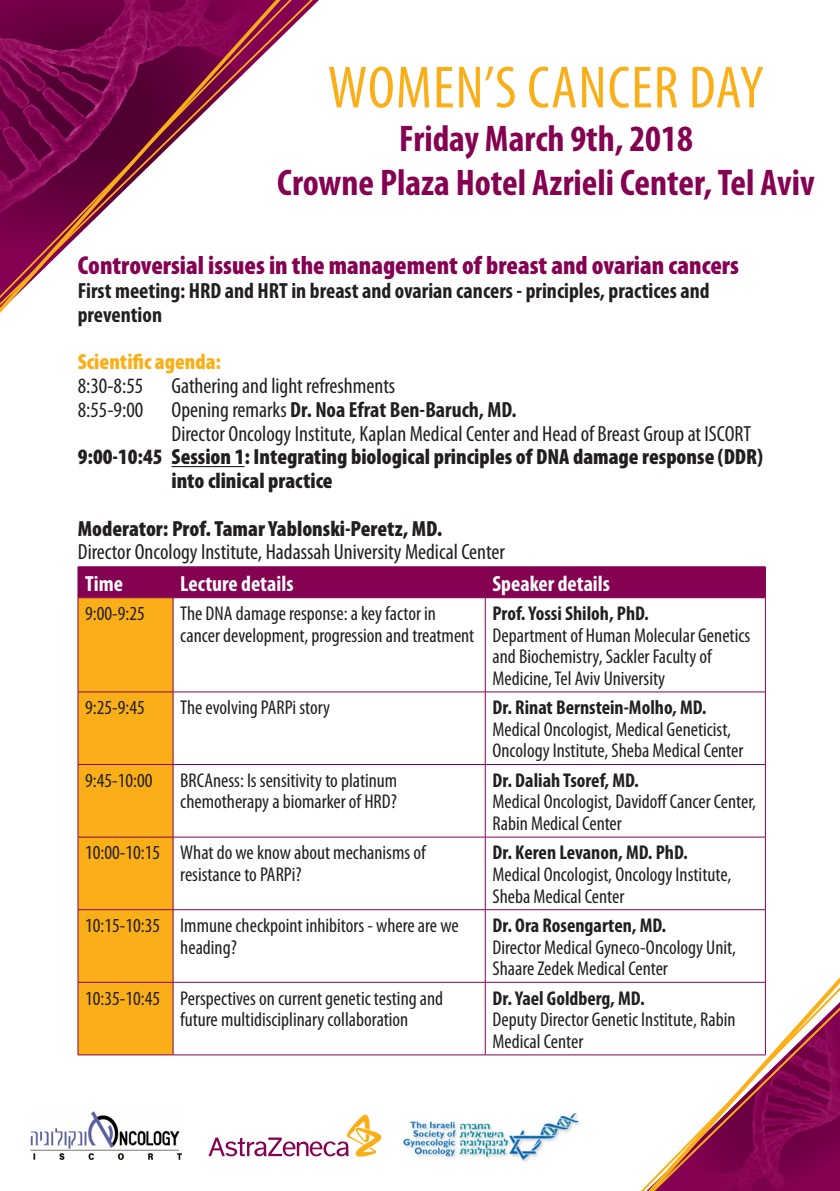
<style>
.page{position:relative;width:840px;height:1191px;background:#fff}
.page>*{position:absolute;margin:0;border:0;box-sizing:border-box;transform-origin:0 0}
.t1{font:condensed 60px "Myriad Pro";letter-spacing:.02em;color:#faaf18}
.t2{font:700 condensed 37.2px "Myriad Pro";color:#850152}
.t3{font:900 condensed 26px "Myriad Pro";color:#850152}
.t4{font:condensed 22px/23.8px "Myriad Pro";color:#231f20}
.t5{font:700 condensed 22px/23.8px "Myriad Pro";color:#231f20}
.t6{font:900 condensed 22px/23.8px "Myriad Pro";color:#231f20}
.t7{font:700 condensed 22px "Myriad Pro";color:#fff}
.t8{font:900 condensed 22px "Myriad Pro";color:#faaf18}
.t9{font:condensed 20px/21.6px "Myriad Pro";color:#231f20}
.t10{font:700 condensed 20px "Myriad Pro";color:#231f20}
.s1{font-weight:400}
.s2{font-weight:900}
.s3{font-weight:700}
</style>
<div class="page">
<div style="left:79px;top:567px;width:685px;height:30px;background:#850152"></div>
<div style="left:79px;top:598px;width:94px;height:456px;background:#faaf18"></div>
<hr style="left:78px;top:566px;width:95px;height:1px;background:#850152">
<hr style="left:78px;top:567px;width:1px;height:30px;background:#850152">
<hr style="left:173px;top:566px;width:312px;height:1px;background:#850152">
<hr style="left:173px;top:567px;width:1px;height:30px;background:#850152">
<hr style="left:485px;top:566px;width:280px;height:1px;background:#850152">
<hr style="left:484px;top:567px;width:1px;height:30px;background:#850152">
<hr style="left:764px;top:567px;width:1px;height:30px;background:#850152">
<hr style="left:78px;top:597px;width:95px;height:1px;background:#850152">
<hr style="left:78px;top:598px;width:1px;height:93px;background:#850152">
<hr style="left:173px;top:597px;width:312px;height:1px;background:#850152">
<hr style="left:173px;top:598px;width:1px;height:93px;background:#850152">
<hr style="left:485px;top:597px;width:280px;height:1px;background:#850152">
<hr style="left:484px;top:598px;width:1px;height:93px;background:#850152">
<hr style="left:764px;top:598px;width:1px;height:93px;background:#850152">
<hr style="left:78px;top:691px;width:95px;height:1px;background:#850152">
<hr style="left:78px;top:692px;width:1px;height:72px;background:#850152">
<hr style="left:173px;top:691px;width:312px;height:1px;background:#850152">
<hr style="left:173px;top:692px;width:1px;height:72px;background:#850152">
<hr style="left:485px;top:691px;width:280px;height:1px;background:#850152">
<hr style="left:484px;top:692px;width:1px;height:72px;background:#850152">
<hr style="left:764px;top:692px;width:1px;height:72px;background:#850152">
<hr style="left:78px;top:764px;width:95px;height:1px;background:#850152">
<hr style="left:78px;top:764px;width:1px;height:73px;background:#850152">
<hr style="left:173px;top:764px;width:312px;height:1px;background:#850152">
<hr style="left:173px;top:764px;width:1px;height:73px;background:#850152">
<hr style="left:485px;top:764px;width:280px;height:1px;background:#850152">
<hr style="left:484px;top:764px;width:1px;height:73px;background:#850152">
<hr style="left:764px;top:764px;width:1px;height:73px;background:#850152">
<hr style="left:78px;top:836px;width:95px;height:1px;background:#850152">
<hr style="left:78px;top:837px;width:1px;height:72px;background:#850152">
<hr style="left:173px;top:836px;width:312px;height:1px;background:#850152">
<hr style="left:173px;top:837px;width:1px;height:72px;background:#850152">
<hr style="left:78px;top:909px;width:95px;height:1px;background:#850152">
<hr style="left:78px;top:910px;width:1px;height:72px;background:#850152">
<hr style="left:173px;top:909px;width:312px;height:1px;background:#850152">
<hr style="left:173px;top:910px;width:1px;height:72px;background:#850152">
<hr style="left:78px;top:982px;width:95px;height:1px;background:#850152">
<hr style="left:78px;top:982px;width:1px;height:72px;background:#850152">
<hr style="left:173px;top:982px;width:312px;height:1px;background:#850152">
<hr style="left:173px;top:982px;width:1px;height:72px;background:#850152">
<hr style="left:78px;top:1054px;width:95px;height:1px;background:#850152">
<hr style="left:173px;top:1054px;width:312px;height:1px;background:#850152">
<svg style="left:0;top:0;width:319px;height:468px"></svg>
<svg style="left:397px;top:811px;width:442px;height:380px"></svg>
<svg style="left:208px;top:1114px;width:174px;height:42px"></svg>
<img style="left:399px;top:1109px;width:185px;height:52px">
<img style="left:30px;top:1111px;width:151px;height:48px">
<p class="t1" style="left:327px;top:51px;width:437px">WOMEN S’ CANCER DAY</p>
<p class="t2" style="left:399px;top:116px;width:295px">Friday March 9th, 2018</p>
<p class="t2" style="left:277px;top:160px;width:539px">Crowne Plaza Hotel Azrieli Center,Tel Aviv</p>
<p class="t3" style="left:78px;top:249px;width:662px">Controversial issues in the management of breast and ovarian cancers</p>
<p class="t5" style="left:78px;top:278px;width:633px">First meeting: HRD and HRT in breast and ovarian cancers - principles, practices and prevention</p>
<p class="t8" style="left:78px;top:348px;width:145px">Scientific agenda:</p>
<p class="t4" style="left:171px;top:374px;width:225px">Gathering and light refreshments</p>
<p class="t4" style="left:78px;top:374px;width:67px">8:30-8:55</p>
<p class="t4" style="left:78px;top:397px;width:67px">8:55-9:00</p>
<p class="t5" style="left:171px;top:397px;width:346px"><span class="s1">Opening remarks</span> Dr. Noa Efrat Ben-Baruch, MD.</p>
<p class="t4" style="left:171px;top:421px;width:581px">Director Oncology Institute, Kaplan Medical Center and Head of Breast Group at ISCORT</p>
<p class="t6" style="left:171px;top:444px;width:592px;text-indent:-94px">9:00-10:45 Session 1: Integrating biological principles of DNA damage response (DDR( into clinical practice</p>
<p class="t4" style="left:78px;top:516px;width:428px"><span class="s2">Moderator: Prof. Tamar Yablonski-Peretz, MD.<br></span>Director Oncology Institute, Hadassah University Medical Center</p>
<p class="t7" style="left:492px;top:569px;width:119px">Speaker details</p>
<p class="t7" style="left:180px;top:569px;width:115px">Lecture details</p>
<p class="t7" style="left:85px;top:569px;width:39px">Time</p>
<p class="t9" style="left:85px;top:602px;width:61px">9:00-9:25</p>
<p class="t9" style="left:85px;top:696px;width:61px">9:25-9:45</p>
<p class="t9" style="left:180px;top:602px;width:257px">The DNA damage response a: key factor in</p>
<p class="t9" style="left:180px;top:624px;width:295px">cancer development, progression and treatment</p>
<p class="t9" style="left:180px;top:696px;width:151px">The evolving PARPi story</p>
<p class="t10" style="left:492px;top:601px;width:158px">Prof.Yossi Shiloh, PhD.</p>
<p class="t9" style="left:492px;top:624px;width:259px">Department of Human Molecular Genetics and Biochemistry, Sackler Faculty of<br>Medicine,Tel Aviv University</p>
<p class="t10" style="left:492px;top:695px;width:215px">Dr. Rinat Bernstein-Molho, MD.</p>
<p class="t9" style="left:492px;top:718px;width:252px">Medical Oncologist, Medical Geneticist,<br>Oncology Institute, Sheba Medical Center</p>
<p class="t9" style="left:85px;top:769px;width:69px">9:45-10:00</p>
<p class="t9" style="left:180px;top:769px;width:218px">BRCAness Is: sensitivity to platinum</p>
<p class="t9" style="left:180px;top:790px;width:218px">chemotherapy a biomarker of HRD?</p>
<p class="t9" style="left:492px;top:769px;width:265px"><span class="s3">Dr. DaliahTsoref, MD.<br></span>Medical Oncologist, DavidoffCancer Center,<br>Rabin Medical Center</p>
<p class="t9" style="left:85px;top:841px;width:76px">10:00-10:15</p>
<p class="t9" style="left:180px;top:841px;width:247px">What do we know about mechanisms of</p>
<p class="t9" style="left:180px;top:863px;width:123px">resistance to PARPi?</p>
<p class="t10" style="left:492px;top:840px;width:197px">Dr. Keren Levanon, MD. PhD.</p>
<p class="t9" style="left:492px;top:863px;width:240px">Medical Oncologist, Oncology Institute,<br>Sheba Medical Center</p>
<p class="t9" style="left:85px;top:914px;width:76px">10:15-10:35</p>
<p class="t9" style="left:180px;top:914px;width:280px">Immune checkpoint inhibitors - where are we</p>
<p class="t9" style="left:180px;top:936px;width:58px">heading?</p>
<p class="t9" style="left:492px;top:914px;width:245px"><span class="s3">Dr. Ora Rosengarten, MD.<br></span>Director Medical Gyneco-Oncology Unit,<br>Shaare Zedek Medical Center</p>
<p class="t9" style="left:85px;top:986px;width:76px">10:35-10:45</p>
<p class="t9" style="left:180px;top:986px;width:264px">Perspectives on current genetic testing and</p>
<p class="t9" style="left:180px;top:1008px;width:229px">future multidisciplinary collaboration</p>
<p class="t10" style="left:492px;top:985px;width:154px">Dr.Yael Goldberg, MD.</p>
<p class="t9" style="left:492px;top:1008px;width:244px">Deputy Director Genetic Institute, Rabin<br>Medical Center</p>
</div>
